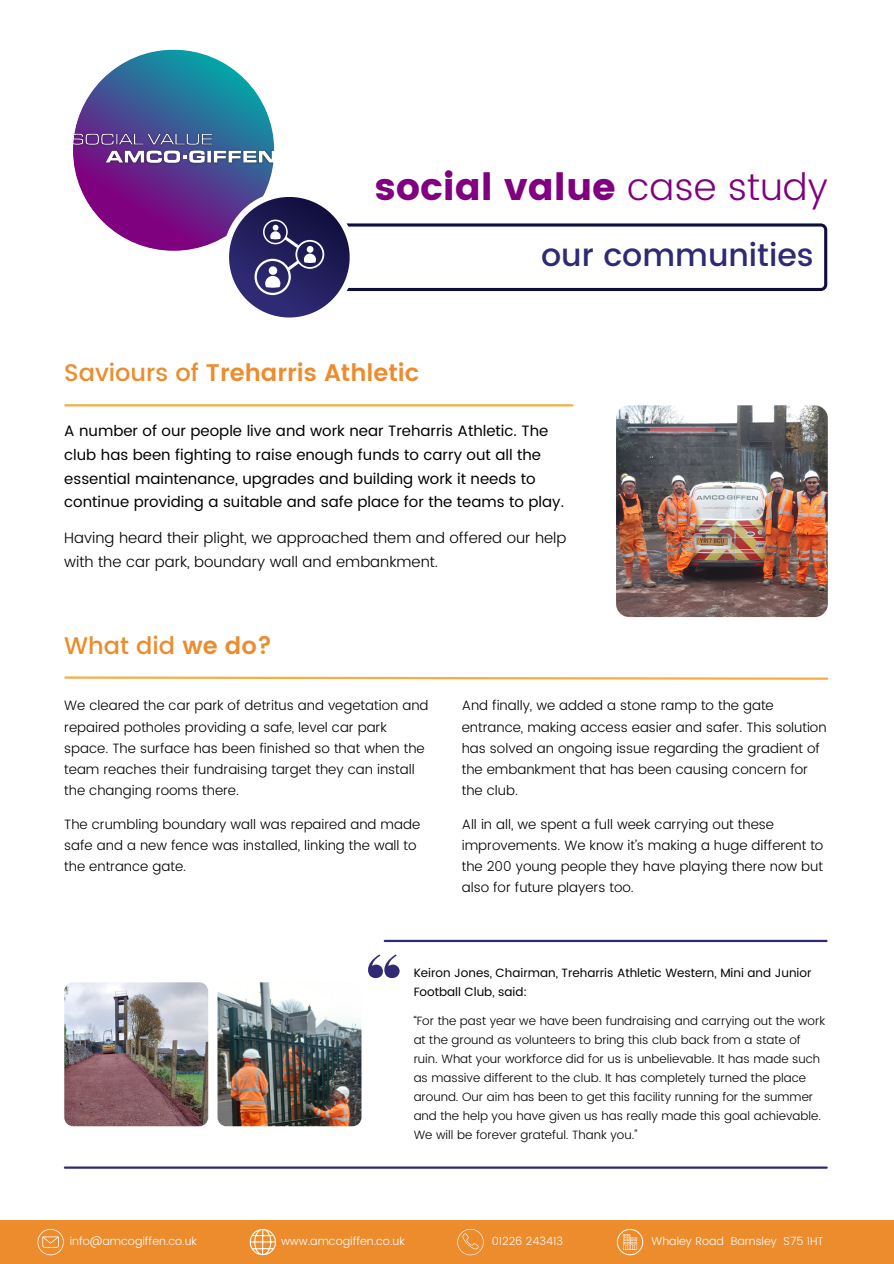
<style>
.page{position:relative;width:894px;height:1264px;background:#fff}
.page>*{position:absolute;margin:0;border:0;box-sizing:border-box;transform-origin:0 0}
.t1{font:37.5px "Poppins";color:#800080}
.t2{font:500 31.5px "Poppins";color:#2e2a73}
.t3{font:600 24px "Poppins";color:#ec8c2d}
.t4{font:500 24px "Poppins";color:#ec8c2d}
.t5{font:15px/23.7px "Poppins";color:#000}
.t6{font:300 15px/23.7px "Poppins";color:#000}
.t7{font:300 13.5px/21.3px "Poppins";color:#000}
.t8{font:300 12px/19px "Poppins";color:#000}
.t9{font:12px/19px "Poppins";color:#000}
.t10{font:300 11.25px "Poppins";color:#fff}
.s1{font-weight:300}
.s2{font-weight:500}
.s3{font-weight:600}
</style>
<div class="page">
<div style="left:0;top:1219px;width:893px;height:44px;background:#ec8c2d"></div>
<svg style="left:249px;top:1229px;width:27px;height:26px"></svg>
<svg style="left:37px;top:1229px;width:27px;height:26px"></svg>
<svg style="left:457px;top:1229px;width:26px;height:26px"></svg>
<svg style="left:616px;top:1229px;width:27px;height:26px"></svg>
<svg style="left:73px;top:49px;width:754px;height:269px"></svg>
<hr style="left:65px;top:404px;width:507px;height:2px;background:#f7ad40">
<img style="left:616px;top:405px;width:211px;height:212px;border-radius:13px">
<img style="left:64px;top:982px;width:144px;height:144px;border-radius:9px">
<img style="left:217px;top:982px;width:144px;height:144px;border-radius:9px">
<hr style="left:384px;top:939px;width:442px;height:3px;background:#2e2a73">
<hr style="left:65px;top:1166px;width:761px;height:2px;background:#2e2a73">
<svg style="left:64px;top:676px;width:765px;height:4px"></svg>
<svg style="left:368px;top:954px;width:31px;height:24px"></svg>
<p class="t1" style="left:375px;top:165px;width:454px">social value <span class="s1">case study</span></p>
<p class="t3" style="left:64px;top:359px;width:356px"><span class="s2">Saviours of</span> Treharris Athletic</p>
<p class="t2" style="left:541px;top:236px;width:274px">our communities</p>
<p class="t5" style="left:64px;top:419px;width:501px">A number of our people live and work near Treharris Athletic. The club has been fighting to raise enough funds to carry out all the essential maintenance, upgrades and building work it needs to continue providing a suitable and safe place for the teams to play.</p>
<p class="t6" style="left:64px;top:526px;width:503px">Having heard their plight, we approached them and offered our help with the car park, boundary wall and embankment.</p>
<p class="t4" style="left:64px;top:631px;width:209px">What did <span class="s3">we do?</span></p>
<p class="t7" style="left:64px;top:695px;width:365px">We cleared the car park of detritus and vegetation and repaired potholes providing a safe, level car park space. The surface has been finished so that when the team reaches their fundraising target they can install the changing rooms there.</p>
<p class="t7" style="left:64px;top:813px;width:357px">The crumbling boundary wall was repaired and made safe and a new fence was installed, linking the wall to the entrance gate.</p>
<p class="t7" style="left:461px;top:695px;width:366px">And finally, we added a stone ramp to the gate entrance, making access easier and safer. This solution has solved an ongoing issue regarding the gradient of the embankment that has been causing concern for the club.</p>
<p class="t7" style="left:461px;top:813px;width:363px">All in all, we spent a full week carrying out these improvements. We know it’s making a huge different to the 200 young people they have playing there now but also for future players too.</p>
<p class="t9" style="left:413px;top:963px;width:399px">Keiron Jones, Chairman, Treharris Athletic Western, Mini and Junior<br>Football Club, said:</p>
<p class="t8" style="left:413px;top:1010px;width:413px">“For the past year we have been fundraising and carrying out the work at the ground as volunteers to bring this club back from a state of ruin. What your workforce did for us is unbelievable. It has made such as massive different to the club. It has completely turned the place around. Our aim has been to get this facility running for the summer and the help you have given us has really made this goal achievable.<br>We will be forever grateful. Thank you."</p>
<p class="t10" style="left:70px;top:1234px;width:129px">info@amcogiffen.co.uk</p>
<p class="t10" style="left:281px;top:1234px;width:125px">www.amcogiffen.co.uk</p>
<p class="t10" style="left:491px;top:1234px;width:73px">01226 243413</p>
<p class="t10" style="left:651px;top:1234px;width:173px">Whaley Road Barnsley S75 1HT</p>
</div>
